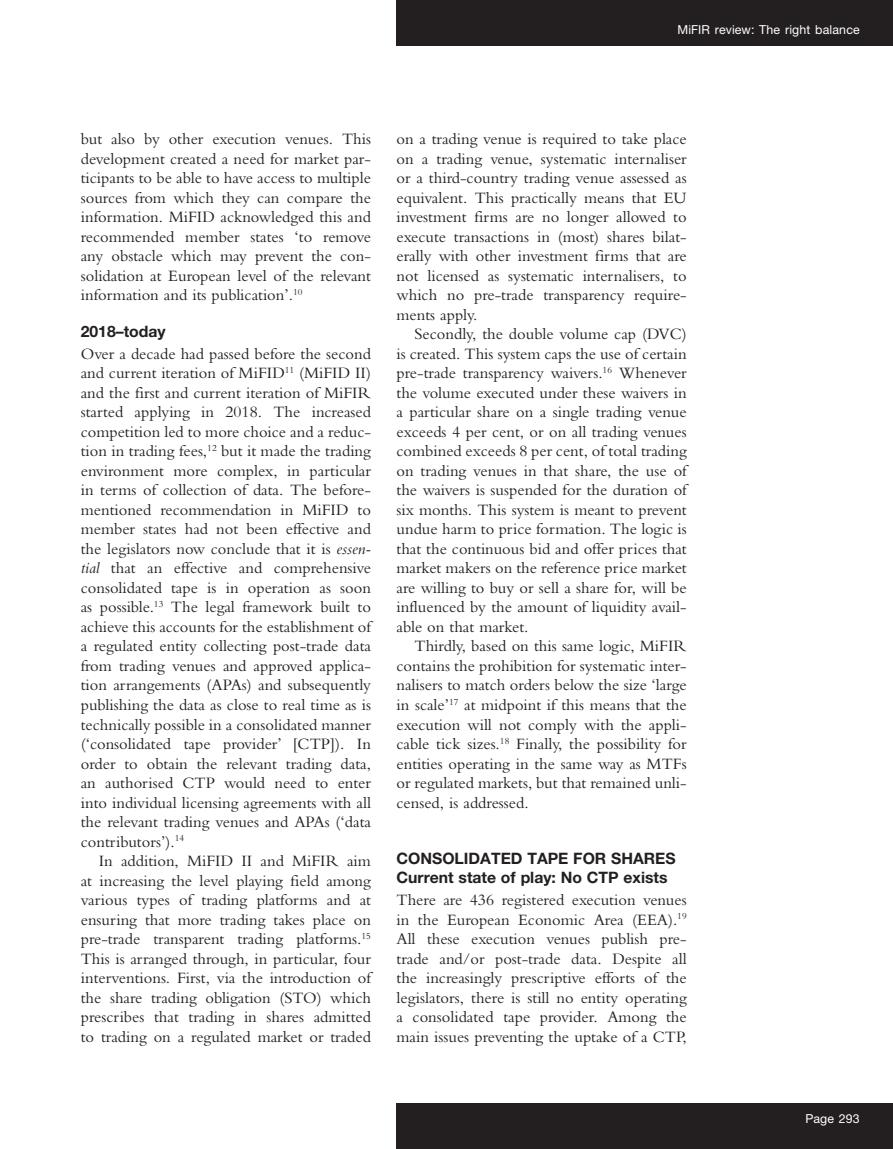
<style>
.page{position:relative;width:893px;height:1149px;background:#fff}
.page>*{position:absolute;margin:0;border:0;box-sizing:border-box;transform-origin:0 0}
.text_indent{font:16.5px/19.5px "Bembo MT Pro";color:#231f20;text-align:justify}
.text{font:16.5px/19.5px "Bembo MT Pro";color:#231f20;text-align:justify}
.b_after_a{font:700 15.75px "Helvetica Neue LT Pro";color:#231f20}
.a_head{font:700 15.75px "Helvetica Neue LT Pro";color:#231f20}
.b_head{font:700 15.75px "Helvetica Neue LT Pro";color:#231f20}
.t1{font:12.3px "Helvetica Neue LT Pro";letter-spacing:.01em;color:#fff}
.s1{font-style:italic}
</style>
<div class="page">
<div style="left:397px;top:0;width:496px;height:46px;background:#231f20"></div>
<div style="left:397px;top:1103px;width:496px;height:45px;background:#231f20"></div>
<p class="t1" style="left:677px;top:22px;width:184px">MiFIR review: The right balance</p>
<p class="text_indent" style="left:81px;top:129px;width:292px">but also by other execution venues. This development created a need for market par&shy;ticipants to be able to have access to multiple sources from which they can compare the information. MiFID acknowledged this and recommended member states ‘to remove any obstacle which may prevent the con&shy;solidation at European level of the relevant information and its publication’.<sup>10</sup></p>
<p class="b_head" style="left:81px;top:321px;width:86px">2018–today</p>
<p class="text" style="left:81px;top:343px;width:292px">Over a decade had passed before the second and current iteration of MiFID<sup>11</sup> (MiFID II) and the first and current iteration of MiFIR started applying in 2018. The increased competition led to more choice and a reduc&shy;tion in trading fees,<sup>12</sup> but it made the trading environment more complex, in particular in terms of collection of data. The before&shy;mentioned recommendation in MiFID to member states had not been effective and the legislators now conclude that it is <span class="s1">essen&shy;tial</span> that an effective and comprehensive consolidated tape is in operation as soon as possible.<sup>13</sup> The legal framework built to achieve this accounts for the establishment of a regulated entity collecting post-trade data from trading venues and approved applica&shy;tion arrangements (APAs) and subsequently publishing the data as close to real time as is technically possible in a consolidated manner (‘consolidated tape provider’ [CTP]). In order to obtain the relevant trading data, an authorised CTP would need to enter into individual licensing agreements with all the relevant trading venues and APAs (‘data contributors’).<sup>14</sup></p>
<p class="text_indent" style="left:81px;top:850px;width:292px;text-indent:18px">In addition, MiFID II and MiFIR aim at increasing the level playing field among various types of trading platforms and at ensuring that more trading takes place on pre-trade transparent trading platforms.<sup>15<br></sup>This is arranged through, in particular, four interventions. First, via the introduction of the share trading obligation (STO) which prescribes that trading in shares admitted to trading on a regulated market or traded</p>
<p class="text_indent" style="left:396px;top:129px;width:292px">on a trading venue is required to take place on a trading venue, systematic internaliser or a third-country trading venue assessed as equivalent. This practically means that EU investment firms are no longer allowed to execute transactions in (most) shares bilat&shy;erally with other investment firms that are not licensed as systematic internalisers, to which no pre-trade transparency require&shy;ments apply.</p>
<p class="text_indent" style="left:396px;top:324px;width:292px;text-indent:18px">Secondly, the double volume cap (DVC) is created. This system caps the use of certain pre-trade transparency waivers.<sup>16</sup> Whenever the volume executed under these waivers in a particular share on a single trading venue exceeds 4 per cent, or on all trading venues combined exceeds 8 per cent, of total trading on trading venues in that share, the use of the waivers is suspended for the duration of six months. This system is meant to prevent undue harm to price formation. The logic is that the continuous bid and offer prices that market makers on the reference price market are willing to buy or sell a share for, will be influenced by the amount of liquidity avail&shy;able on that market.</p>
<p class="text_indent" style="left:396px;top:636px;width:292px;text-indent:18px">Thirdly, based on this same logic, MiFIR contains the prohibition for systematic inter&shy;nalisers to match orders below the size ‘large in scale’<sup>17</sup> at midpoint if this means that the execution will not comply with the appli&shy;cable tick sizes.<sup>18</sup> Finally, the possibility for entities operating in the same way as MTFs or regulated markets, but that remained unli&shy;censed, is addressed.</p>
<p class="a_head" style="left:396px;top:847px;width:281px">CONSOLIDATED TAPE FOR SHARES</p>
<p class="b_after_a" style="left:396px;top:867px;width:272px">Current state of play: No CTP exists</p>
<p class="text" style="left:396px;top:889px;width:292px">There are 436 registered execution venues in the European Economic Area (EEA).<sup>19<br></sup>All these execution venues publish pre&shy;trade and/or post-trade data. Despite all the increasingly prescriptive efforts of the legislators, there is still no entity operating a consolidated tape provider. Among the main issues preventing the uptake of a CTP,</p>
<p class="t1" style="left:805px;top:1110px;width:56px">Page 293</p>
</div>
